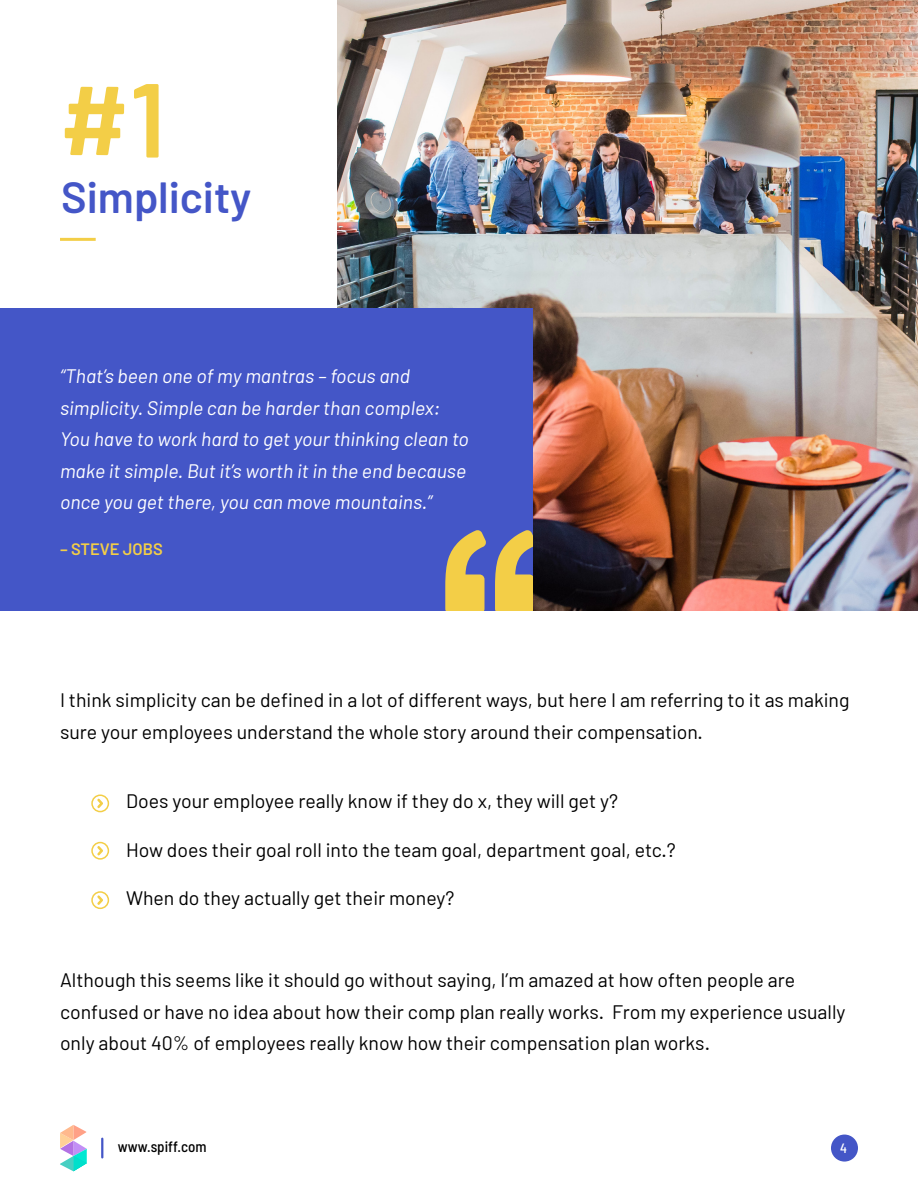
<style>
.page{position:relative;width:918px;height:1188px;background:#fff}
.page>*{position:absolute;margin:0;border:0;box-sizing:border-box;transform-origin:0 0}
.t1{font:600 105px "Barlow";color:#f3ce47}
.t2{font:600 43.5px "Barlow";color:#4456c7}
.t3{font:19.5px/31.5px "Barlow";color:#000}
.t4{font:italic 19.5px/31.5px "Barlow";color:#fff}
.t5{font:600 16.5px "Barlow";color:#f3ce47}
.t6{font:500 semi-condensed 15px "Barlow";color:#000}
.t7{font:500 semi-condensed 13.5px "Barlow";color:#fff}
</style>
<div class="page">
<svg style="left:60px;top:1125px;width:27px;height:46px"></svg>
<svg style="left:101px;top:1139px;width:2px;height:18px"></svg>
<div style="left:831px;top:1135px;width:27px;height:27px;background:#4456c7;border-radius:50%"></div>
<img style="left:338px;top:0;width:580px;height:611px">
<div style="left:0;top:308px;width:532px;height:303px;background:#4456c7"></div>
<svg style="left:445px;top:530px;width:41px;height:81px"></svg>
<svg style="left:495px;top:530px;width:37px;height:81px"></svg>
<hr style="left:60px;top:238px;width:36px;height:3px;background:#f3ce47">
<svg style="left:96px;top:797px;width:7px;height:12px"></svg>
<div style="left:91px;top:794px;width:18px;height:18px;border:2px solid #f3ce47;border-radius:50%"></div>
<svg style="left:97px;top:846px;width:6px;height:10px"></svg>
<div style="left:91px;top:842px;width:18px;height:18px;border:2px solid #f3ce47;border-radius:50%"></div>
<svg style="left:97px;top:895px;width:6px;height:10px"></svg>
<div style="left:91px;top:891px;width:18px;height:18px;border:2px solid #f3ce47;border-radius:50%"></div>
<h1 class="t1" style="left:59px;top:55px;width:108px">#1</h1>
<h2 class="t2" style="left:61px;top:170px;width:192px">Simplicity</h2>
<p class="t4" style="left:60px;top:360px;width:410px">“That’s been one of my mantras – focus and simplicity. Simple can be harder than complex:<br>You have to work hard to get your thinking clean to make it simple. But it’s worth it in the end because once you get there, you can move mountains.”</p>
<p class="t5" style="left:60px;top:539px;width:104px">– STEVE JOBS</p>
<p class="t3" style="left:60px;top:684px;width:791px">I think simplicity can be defined in a lot of different ways, but here I am referring to it as making sure your employees understand the whole story around their compensation.</p>
<p class="t3" style="left:126px;top:785px;width:494px">Does your employee really know if they do x, they will get y?</p>
<p class="t3" style="left:126px;top:834px;width:551px">How does their goal roll into the team goal, department goal, etc.?</p>
<p class="t3" style="left:126px;top:882px;width:330px">When do they actually get their money?</p>
<p class="t3" style="left:60px;top:964px;width:787px">Although this seems like it should go without saying, I’m amazed at how often people are confused or have no idea about how their comp plan really works. From my experience usually only about 40% of employees really know how their compensation plan works.</p>
<p class="t6" style="left:118px;top:1136px;width:90px">www.spiff.com</p>
<p class="t7" style="left:840px;top:1138px;width:8px">4</p>
</div>
